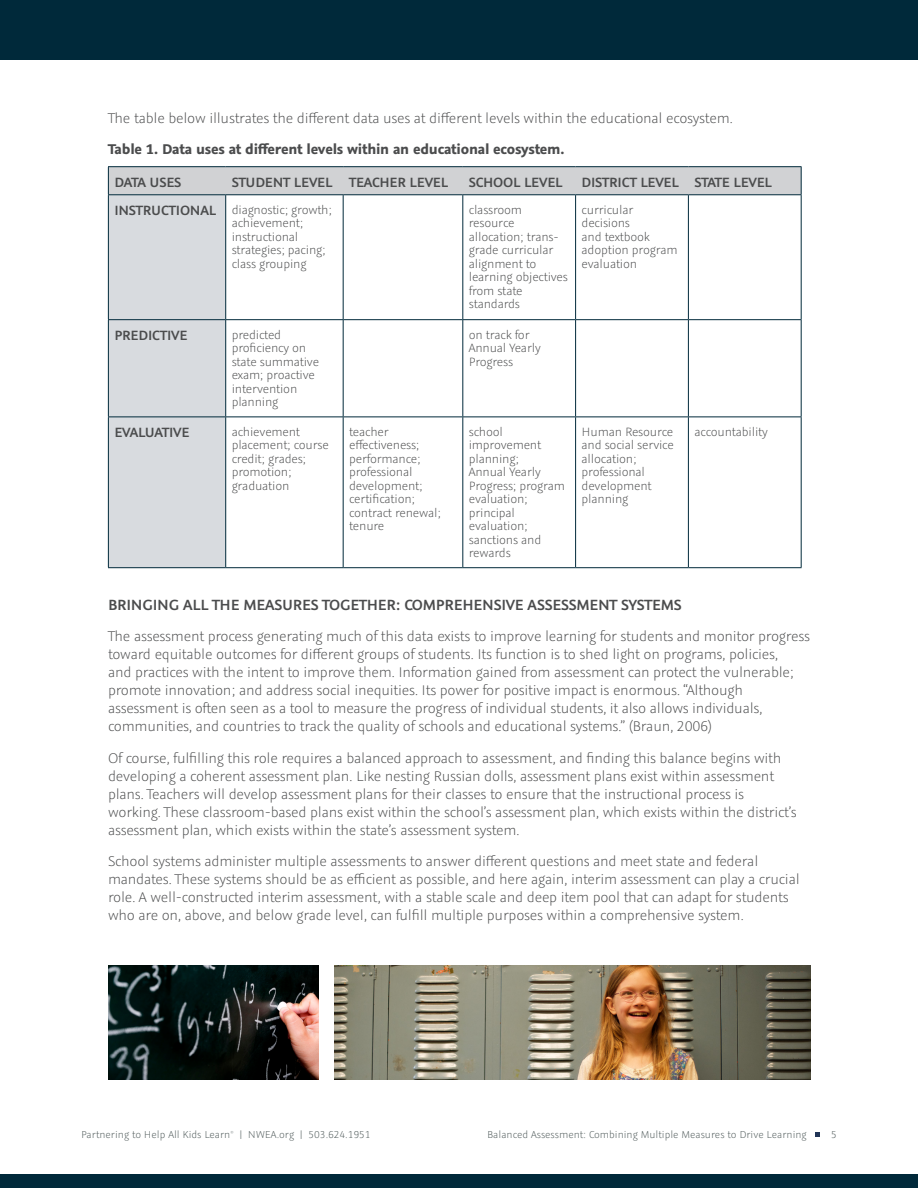
<style>
.page{position:relative;width:918px;height:1188px;background:#fff}
.page>*{position:absolute;margin:0;border:0;box-sizing:border-box;transform-origin:0 0}
.t1{font:600 16.5px "Graublau Sans";letter-spacing:-.015em;color:#4b4c4d}
.t2{font:300 15.75px/18px "Graublau Sans";letter-spacing:-.015em;color:#4b4c4d}
.t3{font:700 15.75px "Graublau Sans";letter-spacing:-.015em;color:#4b4c4d}
.t4{font:600 15px "Graublau Sans";letter-spacing:-.015em;color:#4b4c4d}
.t5{font:300 13.5px/13.5px "Graublau Sans";letter-spacing:-.015em;color:#4b4c4d}
.t6{font:300 11.25px "Graublau Sans";color:#4d5858}
.t7{font:300 3px "Graublau Sans";color:#4d5858}
.s1{font-weight:600;font-size:15px}
</style>
<div class="page">
<svg style="left:815px;top:1133px;width:5px;height:4px"></svg>
<div style="left:0;top:1174px;width:918px;height:14px;background:#00293a"></div>
<div style="left:0;top:0;width:918px;height:60px;background:#00293a"></div>
<div style="left:109px;top:195px;width:116px;height:372px;background:#d8dbdf"></div>
<hr style="left:343px;top:195px;width:1px;height:124px;background:#00293a">
<hr style="left:462px;top:195px;width:1px;height:124px;background:#00293a">
<hr style="left:575px;top:195px;width:1px;height:124px;background:#00293a">
<hr style="left:688px;top:195px;width:1px;height:124px;background:#00293a">
<hr style="left:801px;top:195px;width:1px;height:124px;background:#00293a">
<hr style="left:108px;top:319px;width:118px;height:1px;background:#00293a">
<hr style="left:226px;top:319px;width:117px;height:1px;background:#00293a">
<hr style="left:343px;top:319px;width:120px;height:1px;background:#00293a">
<hr style="left:343px;top:320px;width:1px;height:97px;background:#00293a">
<hr style="left:463px;top:319px;width:113px;height:1px;background:#00293a">
<hr style="left:462px;top:320px;width:1px;height:97px;background:#00293a">
<hr style="left:576px;top:319px;width:112px;height:1px;background:#00293a">
<hr style="left:575px;top:320px;width:1px;height:97px;background:#00293a">
<hr style="left:688px;top:319px;width:114px;height:1px;background:#00293a">
<hr style="left:688px;top:320px;width:1px;height:97px;background:#00293a">
<hr style="left:801px;top:320px;width:1px;height:97px;background:#00293a">
<hr style="left:108px;top:417px;width:118px;height:1px;background:#00293a">
<hr style="left:226px;top:417px;width:117px;height:1px;background:#00293a">
<hr style="left:226px;top:567px;width:117px;height:1px;background:#00293a">
<hr style="left:343px;top:417px;width:120px;height:1px;background:#00293a">
<hr style="left:343px;top:417px;width:1px;height:150px;background:#00293a">
<hr style="left:343px;top:567px;width:120px;height:1px;background:#00293a">
<hr style="left:463px;top:417px;width:113px;height:1px;background:#00293a">
<hr style="left:462px;top:417px;width:1px;height:150px;background:#00293a">
<hr style="left:463px;top:567px;width:113px;height:1px;background:#00293a">
<hr style="left:576px;top:417px;width:112px;height:1px;background:#00293a">
<hr style="left:575px;top:417px;width:1px;height:150px;background:#00293a">
<hr style="left:576px;top:567px;width:112px;height:1px;background:#00293a">
<hr style="left:688px;top:417px;width:114px;height:1px;background:#00293a">
<hr style="left:688px;top:417px;width:1px;height:150px;background:#00293a">
<hr style="left:801px;top:417px;width:1px;height:150px;background:#00293a">
<hr style="left:688px;top:567px;width:114px;height:1px;background:#00293a">
<hr style="left:108px;top:166px;width:118px;height:1px;background:#00293a">
<hr style="left:226px;top:166px;width:117px;height:1px;background:#00293a">
<hr style="left:343px;top:166px;width:120px;height:1px;background:#00293a">
<hr style="left:463px;top:166px;width:113px;height:1px;background:#00293a">
<hr style="left:576px;top:166px;width:112px;height:1px;background:#00293a">
<hr style="left:688px;top:166px;width:114px;height:1px;background:#00293a">
<div style="left:108px;top:167px;width:694px;height:27px;background:#d1d2d4"></div>
<hr style="left:226px;top:194px;width:117px;height:1px;background:#00293a">
<hr style="left:343px;top:194px;width:120px;height:1px;background:#00293a">
<hr style="left:463px;top:194px;width:113px;height:1px;background:#00293a">
<hr style="left:576px;top:194px;width:112px;height:1px;background:#00293a">
<hr style="left:688px;top:194px;width:114px;height:1px;background:#00293a">
<hr style="left:108px;top:194px;width:118px;height:1px;background:#00293a">
<hr style="left:108px;top:195px;width:1px;height:124px;background:#00293a">
<hr style="left:225px;top:195px;width:1px;height:124px;background:#00293a">
<hr style="left:108px;top:320px;width:1px;height:97px;background:#00293a">
<hr style="left:225px;top:320px;width:1px;height:97px;background:#00293a">
<hr style="left:108px;top:417px;width:1px;height:150px;background:#00293a">
<hr style="left:225px;top:417px;width:1px;height:150px;background:#00293a">
<hr style="left:108px;top:567px;width:118px;height:1px;background:#00293a">
<img style="left:108px;top:966px;width:211px;height:114px">
<img style="left:334px;top:966px;width:477px;height:114px">
<p class="t2" style="left:108px;top:109px;width:626px">The table below illustrates the different data uses at different levels within the educational ecosystem.</p>
<p class="t3" style="left:108px;top:140px;width:458px">Table 1. Data uses at different levels within an educational ecosystem.</p>
<p class="t4" style="left:114px;top:173px;width:69px">DATA USES</p>
<p class="t4" style="left:232px;top:173px;width:218px">STUDENT LEVEL TEACHER LEVEL</p>
<p class="t4" style="left:469px;top:173px;width:95px">SCHOOL LEVEL</p>
<p class="t4" style="left:582px;top:173px;width:192px">DISTRICT LEVEL STATE LEVEL</p>
<p class="t5" style="left:232px;top:203px;width:102px;text-indent:-117px"><span class="s1">INSTRUCTIONAL</span> diagnostic; growth; achievement; instructional strategies; pacing; class grouping</p>
<p class="t5" style="left:469px;top:203px;width:101px">classroom resource allocation; trans&shy;grade curricular alignment to learning objectives from state standards</p>
<p class="t5" style="left:582px;top:203px;width:97px">curricular decisions<br>and textbook adoption program evaluation</p>
<p class="t4" style="left:114px;top:326px;width:75px">PREDICTIVE</p>
<p class="t5" style="left:232px;top:328px;width:89px">predicted proficiency on state summative exam; proactive intervention planning</p>
<p class="t5" style="left:469px;top:328px;width:73px">on track for<br>Annual Yearly<br>Progress</p>
<p class="t4" style="left:114px;top:423px;width:77px">EVALUATIVE</p>
<p class="t5" style="left:232px;top:425px;width:99px">achievement placement; course credit; grades; promotion; graduation</p>
<p class="t5" style="left:349px;top:425px;width:93px">teacher effectiveness; performance; professional development; certification; contract renewal; tenure</p>
<p class="t5" style="left:469px;top:425px;width:98px">school improvement planning;<br>Annual Yearly<br>Progress; program evaluation; principal evaluation; sanctions and rewards</p>
<p class="t5" style="left:582px;top:425px;width:94px">Human Resource and social service allocation; professional development planning</p>
<p class="t5" style="left:694px;top:425px;width:75px">accountability</p>
<p class="t1" style="left:108px;top:595px;width:575px">BRINGING ALL THE MEASURES TOGETHER: COMPREHENSIVE ASSESSMENT SYSTEMS</p>
<p class="t2" style="left:108px;top:627px;width:703px">The assessment process generating much of this data exists to improve learning for students and monitor progress toward equitable outcomes for different groups of students. Its function is to shed light on programs, policies,<br>and practices with the intent to improve them. Information gained from assessment can protect the vulnerable; promote innovation; and address social inequities. Its power for positive impact is enormous. “Although assessment is often seen as a tool to measure the progress of individual students, it also allows individuals, communities, and countries to track the quality of schools and educational systems.” (Braun, 2006)</p>
<p class="t2" style="left:108px;top:749px;width:690px">Of course, fulfilling this role requires a balanced approach to assessment, and finding this balance begins with developing a coherent assessment plan. Like nesting Russian dolls, assessment plans exist within assessment plans. Teachers will develop assessment plans for their classes to ensure that the instructional process is working. These classroom-based plans exist within the school’s assessment plan, which exists within the district’s assessment plan, which exists within the state’s assessment system.</p>
<p class="t2" style="left:108px;top:852px;width:693px">School systems administer multiple assessments to answer different questions and meet state and federal mandates. These systems should be as efficient as possible, and here again, interim assessment can play a crucial role. A well-constructed interim assessment, with a stable scale and deep item pool that can adapt for students who are on, above, and below grade level, can fulfill multiple purposes within a comprehensive system.</p>
<p class="t6" style="left:81px;top:1128px;width:151px">Partnering to Help All Kids Learn</p>
<p class="t7" style="left:230px;top:1131px;width:5px">®</p>
<p class="t6" style="left:239px;top:1128px;width:133px">| NWEA.org | 503.624.1951</p>
<p class="t6" style="left:487px;top:1128px;width:321px">Balanced Assessment: Combining Multiple Measures to Drive Learning</p>
<p class="t6" style="left:831px;top:1128px;width:7px">5</p>
</div>
